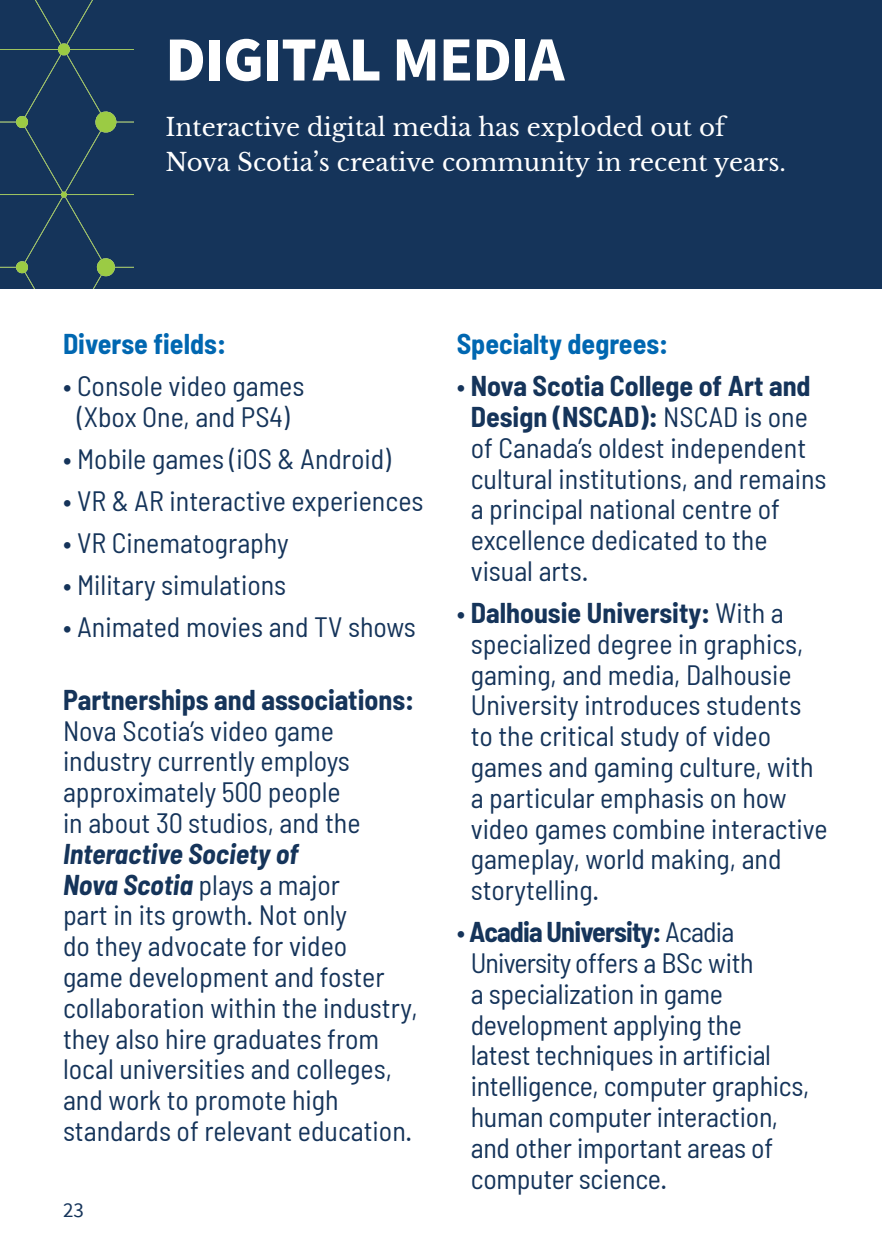
<style>
.page{position:relative;width:882px;height:1260px;background:#fff}
.page>*{position:absolute;margin:0;border:0;box-sizing:border-box;transform-origin:0 0}
.t1{font:900 63px "Source Sans Pro";letter-spacing:-.02em;color:#fff}
.t2{font:semi-condensed 28px/30.8px "Barlow";color:#15345a}
.t3{font:700 semi-condensed 28px "Barlow";color:#0067b1}
.t4{font:700 semi-condensed 28px "Barlow";color:#15345a}
.t5{font:24.5px/35px "Libre Baskerville";color:#fff}
.t6{font:21px "Source Sans Pro";color:#15345a}
.s1{font-weight:700}
.s2{font-weight:700;font-style:italic}
</style>
<div class="page">
<div style="left:134px;top:0;width:748px;height:288px;background:#15345a"></div>
<div style="left:0;top:0;width:134px;height:288px;background:#15345a"></div>
<h1 class="t1" style="left:165px;top:16px;width:401px">DIGITAL <span class="s1">MEDIA</span></h1>
<p class="t5" style="left:165px;top:110px;width:622px">Interactive digital media has exploded out of<br>Nova Scotia’s creative community in recent years.</p>
<p class="t3" style="left:63px;top:327px;width:164px">Diverse fields:</p>
<p class="t2" style="left:63px;top:370px;width:243px;text-align:center">• Console video games (Xbox One, and PS4)</p>
<p class="t2" style="left:63px;top:443px;width:329px">• Mobile games (iOS &amp; Android)</p>
<p class="t2" style="left:63px;top:485px;width:362px">• VR &amp; AR interactive experiences</p>
<p class="t2" style="left:63px;top:527px;width:227px">• VR Cinematography</p>
<p class="t2" style="left:63px;top:569px;width:225px">• Military simulations</p>
<p class="t2" style="left:63px;top:611px;width:354px">• Animated movies and TV shows</p>
<p class="t4" style="left:63px;top:682px;width:353px">Partnerships and associations:</p>
<p class="t2" style="left:63px;top:714px;width:299px">Nova Scotia’s video game industry currently employs approximately 500 people in about 30 studios, and the</p>
<p class="t2" style="left:63px;top:838px;width:356px"><span class="s2">Interactive Society of<br>Nova Scotia</span> plays a major<br>part in its growth. Not only<br>do they advocate for video<br>game development and foster collaboration within the industry, they also hire graduates from local universities and colleges, and work to promote high standards of relevant education.</p>
<p class="t6" style="left:63px;top:1197px;width:22px">23</p>
<p class="t3" style="left:457px;top:327px;width:213px">Specialty degrees:</p>
<p class="t2" style="left:471px;top:370px;width:357px;text-indent:-14px">• <span class="s1">Nova Scotia College of Art and<br>Design (NSCAD):</span> NSCAD is one of Canada’s oldest independent cultural institutions, and remains a principal national centre of excellence dedicated to the visual arts.</p>
<p class="t2" style="left:471px;top:597px;width:358px;text-indent:-14px">• <span class="s1">Dalhousie University:</span> With a specialized degree in graphics, gaming, and media, Dalhousie<br>University introduces students to the critical study of video games and gaming culture, with a particular emphasis on how video games combine interactive gameplay, world making, and storytelling.</p>
<p class="t2" style="left:471px;top:916px;width:340px;text-indent:-14px">• <span class="s1">Acadia University:</span> Acadia<br>University offers a BSc with<br>a specialization in game development applying the<br>latest techniques in artificial intelligence, computer graphics, human computer interaction, and other important areas of computer science.</p>
</div>
